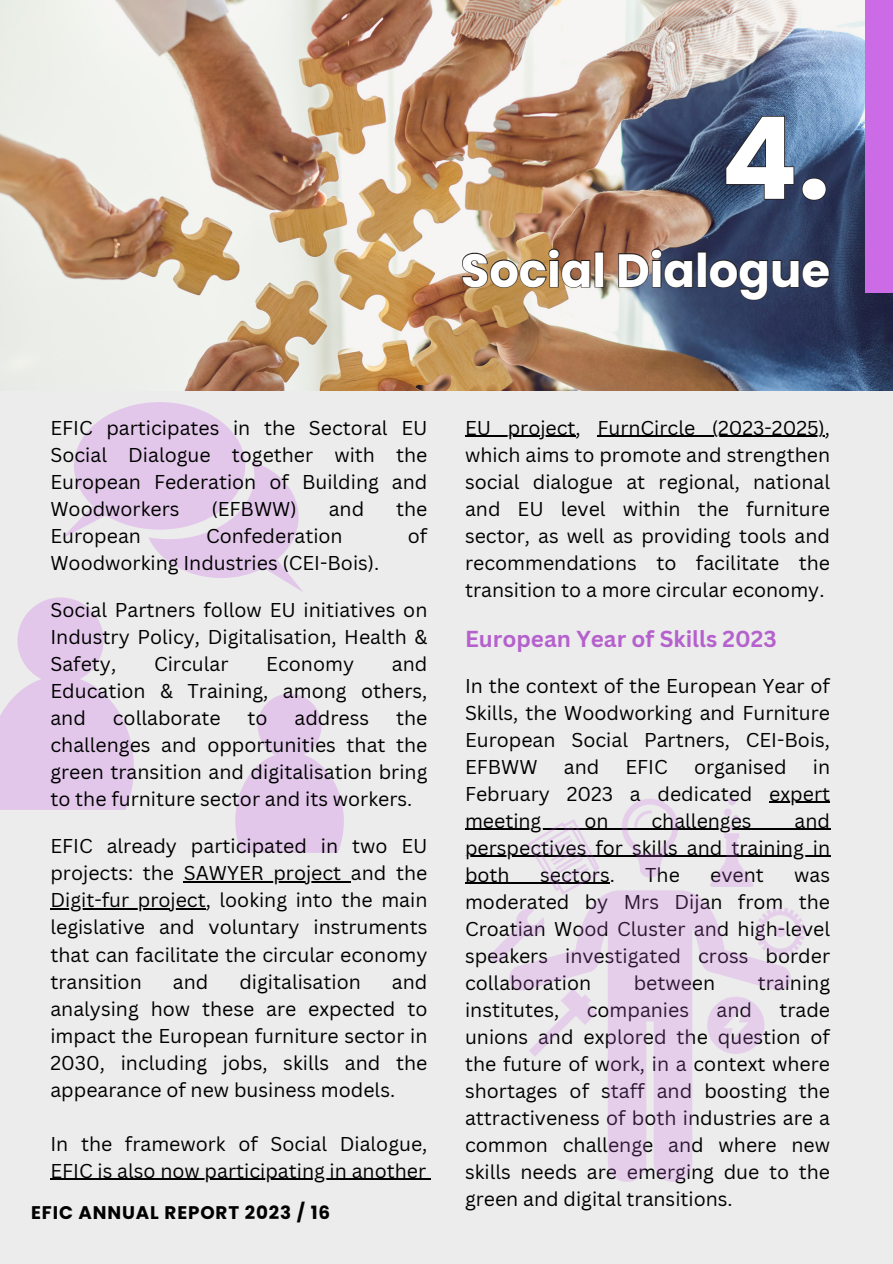
<style>
.page{position:relative;width:893px;height:1264px;background:#fff}
.page>*{position:absolute;margin:0;border:0;box-sizing:border-box;transform-origin:0 0}
.t1{font:700 114px "Poppins";color:#fff}
.t2{font:700 46.5px "Poppins";color:#fff}
.t3{font:700 22.5px "Canva Sans";color:#b561cd}
.t4{font:19.5px/27px "Canva Sans";color:#000;text-align:justify}
.t5{font:700 18.3px "Poppins";letter-spacing:.045em;color:#000}
</style>
<div class="page">
<div style="left:0;top:0;width:892px;height:1263px;background:#ececec"></div>
<img style="left:0;top:0;width:892px;height:390px">
<div style="left:865px;top:0;width:27px;height:292px;background:#cb6ce6"></div>
<hr style="left:465px;top:436px;width:110px;height:1px;background:#000">
<hr style="left:597px;top:436px;width:227px;height:1px;background:#000">
<hr style="left:769px;top:801px;width:61px;height:1px;background:#000">
<hr style="left:465px;top:828px;width:365px;height:1px;background:#000">
<hr style="left:465px;top:855px;width:365px;height:1px;background:#000">
<hr style="left:465px;top:882px;width:144px;height:1px;background:#000">
<svg style="left:509px;top:890px;width:282px;height:291px"></svg>
<svg style="left:621px;top:799px;width:57px;height:79px"></svg>
<svg style="left:491px;top:907px;width:54px;height:55px"></svg>
<svg style="left:755px;top:907px;width:50px;height:49px"></svg>
<div style="left:775px;top:926px;width:10px;height:11px;background:#e4ceea;border-radius:50%"></div>
<svg style="left:723px;top:808px;width:8px;height:8px"></svg>
<div style="left:728px;top:797px;width:7px;height:8px;background:#e4ceea;border-radius:50%"></div>
<svg style="left:709px;top:815px;width:45px;height:72px"></svg>
<svg style="left:527px;top:819px;width:72px;height:75px"></svg>
<svg style="left:529px;top:988px;width:68px;height:68px"></svg>
<svg style="left:707px;top:996px;width:57px;height:57px"></svg>
<svg style="left:0;top:402px;width:343px;height:450px"></svg>
<svg style="left:724px;top:115px;width:103px;height:86px;background:#425a7c"></svg>
<img style="left:461px;top:247px;width:369px;height:54px">
<hr style="left:184px;top:881px;width:167px;height:1px;background:#000">
<hr style="left:50px;top:908px;width:156px;height:1px;background:#000">
<hr style="left:50px;top:1178px;width:376px;height:1px;background:#000">
<h1 class="t1" style="left:720px;top:79px;width:111px">4.</h1>
<h2 class="t2" style="left:460px;top:238px;width:371px">Social Dialogue</h2>
<p class="t4" style="left:50px;top:413px;width:378px">EFIC participates in the Sectoral EU Social Dialogue together with the European Federation of Building and Woodworkers</p>
<p class="t4" style="left:211px;top:494px;width:87px">(EFBWW)</p>
<p class="t4" style="left:329px;top:494px;width:37px">and</p>
<p class="t4" style="left:396px;top:494px;width:33px">the</p>
<p class="t4" style="left:50px;top:521px;width:92px">European</p>
<p class="t4" style="left:206px;top:521px;width:138px">Confederation</p>
<p class="t4" style="left:408px;top:521px;width:21px">of</p>
<p class="t4" style="left:50px;top:548px;width:330px">Woodworking Industries (CEI-Bois).</p>
<p class="t4" style="left:50px;top:596px;width:378px">Social Partners follow EU initiatives on Industry Policy, Digitalisation, Health &amp; Safety,</p>
<p class="t4" style="left:50px;top:650px;width:378px;text-indent:341px">and Education &amp; Training, among others, and</p>
<p class="t4" style="left:154px;top:650px;width:76px">Circular</p>
<p class="t4" style="left:266px;top:650px;width:89px">Economy</p>
<p class="t4" style="left:50px;top:704px;width:378px;text-indent:346px">the challenges and opportunities that the green transition and digitalisation bring to the furniture sector and its workers.</p>
<p class="t4" style="left:50px;top:832px;width:378px">EFIC already participated in two EU projects: the SAWYER project and the Digit-fur project, looking into the main legislative and voluntary instruments that can facilitate the circular economy transition</p>
<p class="t4" style="left:113px;top:704px;width:109px">collaborate</p>
<p class="t4" style="left:247px;top:704px;width:22px">to</p>
<p class="t4" style="left:294px;top:704px;width:76px">address</p>
<p class="t4" style="left:50px;top:967px;width:378px;text-indent:341px">and analysing how these are expected to impact the European furniture sector in 2030, including jobs, skills and the appearance of new business models.</p>
<p class="t4" style="left:50px;top:1129px;width:378px">In the framework of Social Dialogue,<br>EFIC is also now participating in another</p>
<p class="t5" style="left:31px;top:1200px;width:300px">EFIC ANNUAL REPORT 2023 / 16</p>
<p class="t4" style="left:173px;top:967px;width:37px">and</p>
<p class="t4" style="left:239px;top:967px;width:123px">digitalisation</p>
<p class="t4" style="left:465px;top:413px;width:366px">EU project, FurnCircle (2023-2025), which aims to promote and strengthen social dialogue at regional, national and EU level within the furniture sector, as well as providing tools and recommendations to facilitate the transition to a more circular economy.</p>
<p class="t3" style="left:465px;top:623px;width:313px">European Year of Skills 2023</p>
<p class="t4" style="left:465px;top:671px;width:366px">In the context of the European Year of Skills, the Woodworking and Furniture European Social Partners, CEI-Bois, EFBWW</p>
<p class="t4" style="left:465px;top:752px;width:366px;text-indent:348px">in February 2023 a dedicated expert meeting</p>
<p class="t4" style="left:563px;top:752px;width:37px">and</p>
<p class="t4" style="left:625px;top:752px;width:44px">EFIC</p>
<p class="t4" style="left:694px;top:752px;width:94px">organised</p>
<p class="t4" style="left:465px;top:806px;width:366px;text-indent:329px">and perspectives for skills and training in both</p>
<p class="t4" style="left:584px;top:806px;width:26px">on</p>
<p class="t4" style="left:651px;top:806px;width:102px">challenges</p>
<p class="t4" style="left:540px;top:860px;width:76px">sectors.</p>
<p class="t4" style="left:645px;top:860px;width:36px">The</p>
<p class="t4" style="left:710px;top:860px;width:55px">event</p>
<p class="t4" style="left:465px;top:860px;width:366px;text-indent:329px">was moderated by Mrs Dijan from the Croatian Wood Cluster and high-level speakers investigated cross border collaboration</p>
<p class="t4" style="left:633px;top:968px;width:83px">between</p>
<p class="t4" style="left:757px;top:968px;width:74px">training</p>
<p class="t4" style="left:465px;top:995px;width:366px;text-indent:314px">trade unions and explored the question of the future of work, in a context where shortages of staff and boosting the attractiveness of both industries are a common challenge and where new skills needs are emerging due to the green and digital transitions.</p>
<p class="t4" style="left:465px;top:995px;width:96px">institutes,</p>
<p class="t4" style="left:586px;top:995px;width:104px">companies</p>
<p class="t4" style="left:716px;top:995px;width:37px">and</p>
</div>
